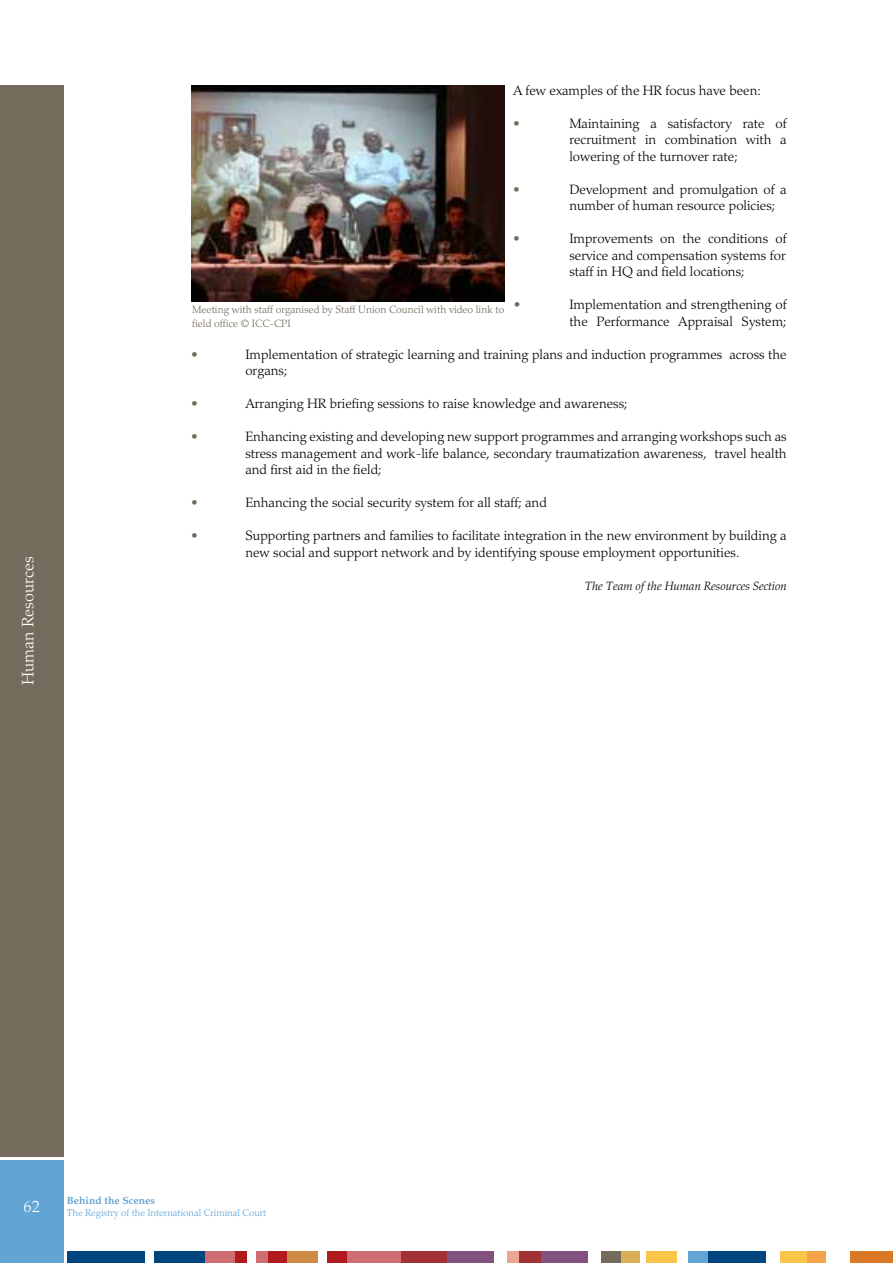
<style>
.page{position:relative;width:893px;height:1263px;background:#fff}
.page>*{position:absolute;margin:0;border:0;box-sizing:border-box;transform-origin:0 0}
.t1{font:300 16.5px "Palatino";color:#fff}
.t2{font:300 13.5px/16.5px "Palatino";color:#000}
.t3{font:300 13.5px "Palatino";color:#756b5c}
.t4{font:italic 300 12px "Palatino";color:#000}
.t5{font:300 10.5px/13.5px "Palatino";color:#756b5c}
.t6{font:10.5px "Palatino Bold Os F";color:#62a4d3}
.t7{font:300 9.75px "Palatino";color:#62a4d3}
</style>
<div class="page">
<div style="left:851px;top:1251px;width:42px;height:12px;background:#dc7726"></div>
<div style="left:807px;top:1251px;width:19px;height:12px;background:#f3a446"></div>
<div style="left:780px;top:1251px;width:27px;height:12px;background:#f9c54a"></div>
<div style="left:708px;top:1251px;width:57px;height:12px;background:#00457d"></div>
<div style="left:688px;top:1251px;width:20px;height:12px;background:#62a4d3"></div>
<div style="left:646px;top:1251px;width:30px;height:12px;background:#f9c54a"></div>
<div style="left:620px;top:1251px;width:20px;height:12px;background:#daad59"></div>
<div style="left:601px;top:1251px;width:19px;height:12px;background:#756b5c"></div>
<div style="left:518px;top:1251px;width:23px;height:12px;background:#a13134"></div>
<div style="left:507px;top:1251px;width:11px;height:12px;background:#eaa693"></div>
<div style="left:541px;top:1251px;width:47px;height:12px;background:#83517e"></div>
<div style="left:447px;top:1251px;width:46px;height:12px;background:#83517e"></div>
<div style="left:401px;top:1251px;width:46px;height:12px;background:#a13134"></div>
<div style="left:347px;top:1251px;width:54px;height:12px;background:#cf6d74"></div>
<div style="left:328px;top:1251px;width:19px;height:12px;background:#b11b1e"></div>
<div style="left:268px;top:1251px;width:19px;height:12px;background:#b11b1e"></div>
<div style="left:256px;top:1251px;width:12px;height:12px;background:#cf6d74"></div>
<div style="left:287px;top:1251px;width:31px;height:12px;background:#ce8b44"></div>
<div style="left:235px;top:1251px;width:12px;height:12px;background:#b11b1e"></div>
<div style="left:204px;top:1251px;width:31px;height:12px;background:#cf6d74"></div>
<div style="left:154px;top:1251px;width:50px;height:12px;background:#00457d"></div>
<div style="left:67px;top:1251px;width:78px;height:12px;background:#00457d"></div>
<div style="left:0;top:1160px;width:64px;height:103px;background:#62a4d3"></div>
<div style="left:0;top:85px;width:64px;height:1072px;background:#756b5c"></div>
<img style="left:191px;top:85px;width:314px;height:216px">
<p class="t1" style="left:18px;top:685px;width:130px;rotate:-90deg">Human Resources</p>
<p class="t5" style="left:192px;top:303px;width:314px">Meeting with staff organised by Staff Union Council with video link to field office © ICC-CPI</p>
<p class="t2" style="left:513px;top:82px;width:249px">A few examples of the HR focus have been:</p>
<p class="t3" style="left:513px;top:115px;width:8px">•</p>
<p class="t2" style="left:569px;top:115px;width:219px;text-align:justify">Maintaining a satisfactory rate of recruitment in combination with a lowering of the turnover rate;</p>
<p class="t3" style="left:513px;top:181px;width:8px">•</p>
<p class="t2" style="left:569px;top:181px;width:219px">Development and promulgation of a number of human resource policies;</p>
<p class="t3" style="left:513px;top:231px;width:8px">•</p>
<p class="t2" style="left:569px;top:231px;width:219px;text-align:justify">Improvements on the conditions of service and compensation systems for staff in HQ and field locations;</p>
<p class="t3" style="left:514px;top:297px;width:8px">•</p>
<p class="t2" style="left:569px;top:297px;width:219px">Implementation and strengthening of the Performance Appraisal System;</p>
<p class="t3" style="left:191px;top:346px;width:8px">•</p>
<p class="t2" style="left:245px;top:346px;width:543px">Implementation of strategic learning and training plans and induction programmes across the organs;</p>
<p class="t3" style="left:191px;top:396px;width:8px">•</p>
<p class="t2" style="left:245px;top:396px;width:384px">Arranging HR briefing sessions to raise knowledge and awareness;</p>
<p class="t3" style="left:191px;top:429px;width:8px">•</p>
<p class="t2" style="left:245px;top:429px;width:543px;text-align:justify">Enhancing existing and developing new support programmes and arranging workshops such as stress management and work-life balance, secondary traumatization awareness, travel health and first aid in the field;</p>
<p class="t3" style="left:191px;top:495px;width:8px">•</p>
<p class="t2" style="left:245px;top:495px;width:303px">Enhancing the social security system for all staff; and</p>
<p class="t3" style="left:191px;top:528px;width:8px">•</p>
<p class="t2" style="left:245px;top:528px;width:543px">Supporting partners and families to facilitate integration in the new environment by building a new social and support network and by identifying spouse employment opportunities.</p>
<p class="t4" style="left:585px;top:579px;width:203px">The Team of the Human Resources Section</p>
<p class="t1" style="left:24px;top:1197px;width:18px">62</p>
<p class="t6" style="left:67px;top:1195px;width:90px">Behind the Scenes</p>
<p class="t7" style="left:67px;top:1207px;width:201px">The Registry of the International Criminal Court</p>
</div>
